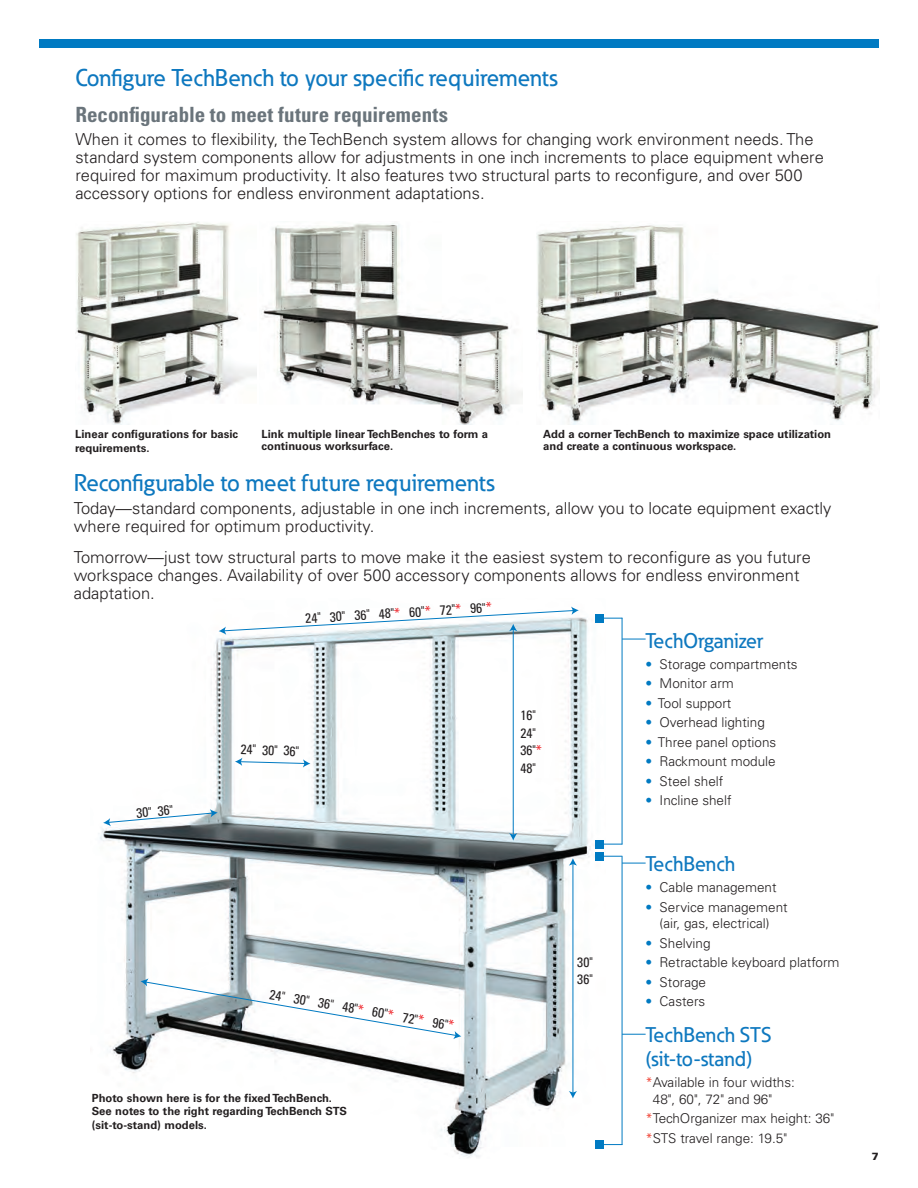
<style>
.page{position:relative;width:918px;height:1188px;background:#fff}
.page>*{position:absolute;margin:0;border:0;box-sizing:border-box;transform-origin:0 0}
._16_18_Eaton_Medium{font:500 24px "Eaton";color:#0e78bf}
._16_18_Eaton_Medium-2{font:500 21px/24px "Eaton";color:#0e78bf}
.t1{font:700 condensed 21px "Univers LT Std";color:#6a747b}
.Body11_12_p9{font:300 16.5px/18px "Univers LT Std";color:#231f20}
.t2{font:condensed 13.65px/17.5px "Univers LT Std";color:#231f20}
.Body11_12_p9-2{font:300 13.5px/16.5px "Univers LT Std";color:#231f20;text-align:center}
._05_Caption_Head{font:700 11.25px/13.5px "Univers LT Std";color:#231f20}
._00_Folio_Flush_Righ{font:900 10.5px "Univers LT Std";color:#231f20}
.s1{color:#ee1d23}
.s2{color:#007ac2}
.s3{color:#ef3122}
</style>
<div class="page">
<div style="left:39px;top:39px;width:840px;height:9px;background:#007ac2"></div>
<img style="left:75px;top:222px;width:181px;height:202px">
<img style="left:263px;top:223px;width:259px;height:201px">
<img style="left:536px;top:225px;width:343px;height:199px">
<img style="left:100px;top:606px;width:506px;height:552px">
<svg style="left:235px;top:758px;width:75px;height:10px"></svg>
<svg style="left:103px;top:809px;width:115px;height:17px"></svg>
<svg style="left:141px;top:978px;width:320px;height:61px"></svg>
<hr style="left:573px;top:863px;width:1px;height:230px;background:#007ac2">
<svg style="left:569px;top:858px;width:8px;height:8px"></svg>
<svg style="left:569px;top:1091px;width:8px;height:7px"></svg>
<hr style="left:513px;top:629px;width:1px;height:206px;background:#007ac2">
<svg style="left:219px;top:607px;width:360px;height:28px"></svg>
<svg style="left:509px;top:833px;width:8px;height:8px"></svg>
<svg style="left:604px;top:618px;width:18px;height:1px"></svg>
<svg style="left:623px;top:639px;width:23px;height:1px"></svg>
<svg style="left:623px;top:863px;width:23px;height:1px"></svg>
<svg style="left:623px;top:1034px;width:23px;height:1px"></svg>
<svg style="left:604px;top:856px;width:18px;height:1px"></svg>
<hr style="left:622px;top:618px;width:1px;height:226px;background:#007ac2">
<hr style="left:622px;top:856px;width:1px;height:289px;background:#007ac2">
<div style="left:595px;top:614px;width:9px;height:8px;background:#007ac2"></div>
<div style="left:595px;top:852px;width:9px;height:8px;background:#007ac2"></div>
<svg style="left:604px;top:844px;width:18px;height:1px"></svg>
<div style="left:595px;top:840px;width:9px;height:8px;background:#007ac2"></div>
<svg style="left:604px;top:1144px;width:18px;height:1px"></svg>
<div style="left:595px;top:1140px;width:9px;height:9px;background:#007ac2"></div>
<p class="_16_18_Eaton_Medium" style="left:75px;top:63px;width:484px">Configure TechBench to your specific requirements</p>
<p class="t1" style="left:75px;top:102px;width:374px">Reconfigurable to meet future requirements</p>
<p class="Body11_12_p9" style="left:75px;top:130px;width:750px">When it comes to flexibility, the TechBench system allows for changing work environment needs. The standard system components allow for adjustments in one inch increments to place equipment where required for maximum productivity. It also features two structural parts to reconfigure, and over 500 accessory options for endless environment adaptations.</p>
<p class="_05_Caption_Head" style="left:75px;top:428px;width:165px">Linear configurations for basic requirements.</p>
<p class="_05_Caption_Head" style="left:262px;top:428px;width:228px;line-height:12px">Link multiple linear TechBenches to form a continuous worksurface.</p>
<p class="_05_Caption_Head" style="left:543px;top:429px;width:289px;line-height:12px">Add a corner TechBench to maximize space utilization and create a continuous workspace.</p>
<p class="_16_18_Eaton_Medium" style="left:74px;top:468px;width:422px">Reconfigurable to meet future requirements</p>
<p class="Body11_12_p9" style="left:74px;top:499px;width:759px">Today—standard components, adjustable in one inch increments, allow you to locate equipment exactly where required for optimum productivity.</p>
<p class="Body11_12_p9" style="left:74px;top:548px;width:739px">Tomorrow—just tow structural parts to move make it the easiest system to reconfigure as you future workspace changes. Availability of over 500 accessory components allows for endless environment adaptation.</p>
<p class="t2" style="left:305px;top:609px;width:188px;rotate:-3deg">24" 30" 36" 48"<span class="s1">*</span> 60"<span class="s1">*</span> 72"<span class="s1">*</span> 96"<span class="s1">*</span></p>
<p class="t2" style="left:136px;top:804px;width:38px;rotate:-5deg">30" 36"</p>
<p class="t2" style="left:241px;top:740px;width:60px;rotate:2deg">24" 30" 36"</p>
<p class="t2" style="left:271px;top:985px;width:188px;rotate:10deg">24" 30" 36" 48"<span class="s1">*</span> 60"<span class="s1">*</span> 72"<span class="s1">*</span> 96"<span class="s1">*</span></p>
<p class="_05_Caption_Head" style="left:92px;top:1091px;width:257px">Photo shown here is for the fixed TechBench.<br>See notes to the right regarding TechBench STS (sit-to-stand) models.</p>
<p class="t2" style="left:521px;top:707px;width:23px">16"<br>24"<br>36"<span class="s1">*<br></span>48"</p>
<p class="t2" style="left:577px;top:953px;width:17px">30"<br>36"</p>
<p class="_16_18_Eaton_Medium-2" style="left:645px;top:628px;width:119px">TechOrganizer</p>
<p class="Body11_12_p9-2" style="left:645px;top:656px;width:154px"><span class="s2">•</span> Storage compartments</p>
<p class="Body11_12_p9-2" style="left:645px;top:675px;width:90px"><span class="s2">•</span> Monitor arm</p>
<p class="Body11_12_p9-2" style="left:645px;top:695px;width:88px"><span class="s2">•</span> Tool support</p>
<p class="Body11_12_p9-2" style="left:645px;top:714px;width:121px"><span class="s2">•</span> Overhead lighting</p>
<p class="Body11_12_p9-2" style="left:645px;top:734px;width:132px"><span class="s2">•</span> Three panel options</p>
<p class="Body11_12_p9-2" style="left:645px;top:753px;width:132px"><span class="s2">•</span> Rackmount module</p>
<p class="Body11_12_p9-2" style="left:645px;top:773px;width:80px"><span class="s2">•</span> Steel shelf</p>
<p class="Body11_12_p9-2" style="left:645px;top:792px;width:88px"><span class="s2">•</span> Incline shelf</p>
<p class="_16_18_Eaton_Medium-2" style="left:645px;top:852px;width:91px">TechBench</p>
<p class="Body11_12_p9-2" style="left:645px;top:879px;width:133px"><span class="s2">•</span> Cable management</p>
<p class="Body11_12_p9-2" style="left:645px;top:899px;width:144px"><span class="s2">•</span> Service management (air, gas, electrical)</p>
<p class="Body11_12_p9-2" style="left:645px;top:935px;width:67px"><span class="s2">•</span> Shelving</p>
<p class="Body11_12_p9-2" style="left:645px;top:954px;width:196px"><span class="s2">•</span> Retractable keyboard platform</p>
<p class="Body11_12_p9-2" style="left:645px;top:974px;width:62px"><span class="s2">•</span> Storage</p>
<p class="Body11_12_p9-2" style="left:645px;top:993px;width:62px"><span class="s2">•</span> Casters</p>
<p class="_16_18_Eaton_Medium-2" style="left:645px;top:1023px;width:128px">TechBench STS (sit-to-stand)</p>
<p class="Body11_12_p9-2" style="left:653px;top:1074px;width:143px;text-align:left;text-indent:-8px"><span class="s3">*</span>Available in four widths:<br>48", 60", 72" and 96"</p>
<p class="Body11_12_p9-2" style="left:645px;top:1110px;width:190px"><span class="s3">*</span>TechOrganizer max height: 36"</p>
<p class="Body11_12_p9-2" style="left:645px;top:1130px;width:143px"><span class="s3">*</span>STS travel range: 19.5"</p>
<p class="_00_Folio_Flush_Righ" style="left:872px;top:1150px;width:9px">7</p>
</div>
